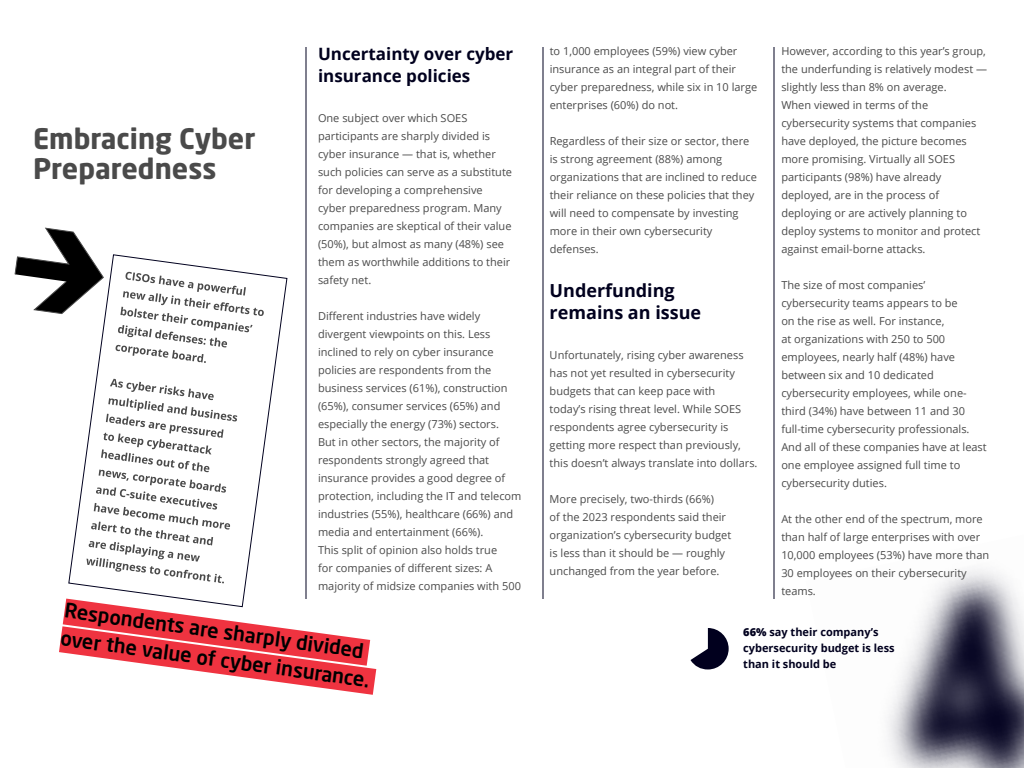
<style>
.page{position:relative;width:1024px;height:768px;background:#fff}
.page>*{position:absolute;margin:0;border:0;box-sizing:border-box;transform-origin:0 0}
.t1{font:700 28px/30px "Neo Sans W1 G";color:#4a4a4a}
.t2{font:500 20px/28px "Neo Sans W1 G";color:#000}
.t3{font:700 18px/22px "Open Sans";color:#01001e}
.t4{font:700 17px/22px "Open Sans";color:#01001e}
.t5{font:11px/18px "Open Sans";color:#4a4a4a}
.t6{font:700 11px/16px "Open Sans";color:#01001e}
.s1{font-weight:800}
</style>
<div class="page">
<img style="left:887px;top:569px;width:137px;height:199px">
<hr style="left:306px;top:47px;width:1px;height:552px;background:#01001e">
<hr style="left:774px;top:47px;width:1px;height:552px;background:#01001e">
<hr style="left:542px;top:47px;width:2px;height:552px;background:#01001e">
<svg style="left:64px;top:582px;width:243px;height:28px"></svg>
<svg style="left:59px;top:610px;width:318px;height:85px"></svg>
<svg style="left:690px;top:628px;width:39px;height:41px"></svg>
<svg style="left:14px;top:227px;width:75px;height:87px"></svg>
<svg style="left:68px;top:254px;width:220px;height:354px"></svg>
<h1 class="t1" style="left:33px;top:125px;width:224px">Embracing Cyber<br>Preparedness</h1>
<h3 class="t4" style="left:318px;top:45px;width:197px">Uncertainty over cyber insurance policies</h3>
<p class="t5" style="left:318px;top:110px;width:196px">One subject over which SOES participants are sharply divided is cyber insurance — that is, whether such policies can serve as a substitute for developing a comprehensive cyber preparedness program. Many companies are skeptical of their value (50%), but almost as many (48%) see them as worthwhile additions to their safety net.</p>
<p class="t5" style="left:318px;top:307px;width:205px">Different industries have widely divergent viewpoints on this. Less inclined to rely on cyber insurance policies are respondents from the business services (61%), construction (65%), consumer services (65%) and especially the energy (73%) sectors.<br>But in other sectors, the majority of respondents strongly agreed that insurance provides a good degree of protection, including the IT and telecom industries (55%), healthcare (66%) and media and entertainment (66%).<br>This split of opinion also holds true<br>for companies of different sizes: A majority of midsize companies with 500</p>
<h2 class="t2" style="left:67px;top:597px;width:313px;rotate:8deg">Respondents are sharply divided over the value of cyber insurance.</h2>
<p class="t5" style="left:550px;top:43px;width:209px">to 1,000 employees (59%) view cyber insurance as an integral part of their cyber preparedness, while six in 10 large enterprises (60%) do not.</p>
<p class="t5" style="left:550px;top:133px;width:209px">Regardless of their size or sector, there is strong agreement (88%) among organizations that are inclined to reduce their reliance on these policies that they will need to compensate by investing more in their own cybersecurity defenses.</p>
<h3 class="t3" style="left:550px;top:282px;width:153px">Underfunding remains an issue</h3>
<p class="t5" style="left:550px;top:348px;width:209px">Unfortunately, rising cyber awareness has not yet resulted in cybersecurity budgets that can keep pace with<br>today’s rising threat level. While SOES respondents agree cybersecurity is getting more respect than previously, this doesn’t always translate into dollars.</p>
<p class="t5" style="left:550px;top:492px;width:183px">More precisely, two-thirds (66%)<br>of the 2023 respondents said their organization’s cybersecurity budget is less than it should be — roughly unchanged from the year before.</p>
<p class="t5" style="left:781px;top:43px;width:207px">However, according to this year’s group, the underfunding is relatively modest — slightly less than 8% on average.<br>When viewed in terms of the cybersecurity systems that companies have deployed, the picture becomes more promising. Virtually all SOES participants (98%) have already deployed, are in the process of deploying or are actively planning to deploy systems to monitor and protect against email-borne attacks.</p>
<p class="t5" style="left:781px;top:277px;width:207px">The size of most companies’ cybersecurity teams appears to be<br>on the rise as well. For instance,<br>at organizations with 250 to 500 employees, nearly half (48%) have between six and 10 dedicated cybersecurity employees, while one&shy;third (34%) have between 11 and 30 full-time cybersecurity professionals.<br>And all of these companies have at least one employee assigned full time to cybersecurity duties.</p>
<p class="t5" style="left:781px;top:511px;width:209px">At the other end of the spectrum, more than half of large enterprises with over<br>10,000 employees (53%) have more than<br>30 employees on their cybersecurity teams.</p>
<p class="t6" style="left:743px;top:625px;width:153px"><span class="s1">66%</span> say their company’s cybersecurity budget is less than it should be</p>
</div>
